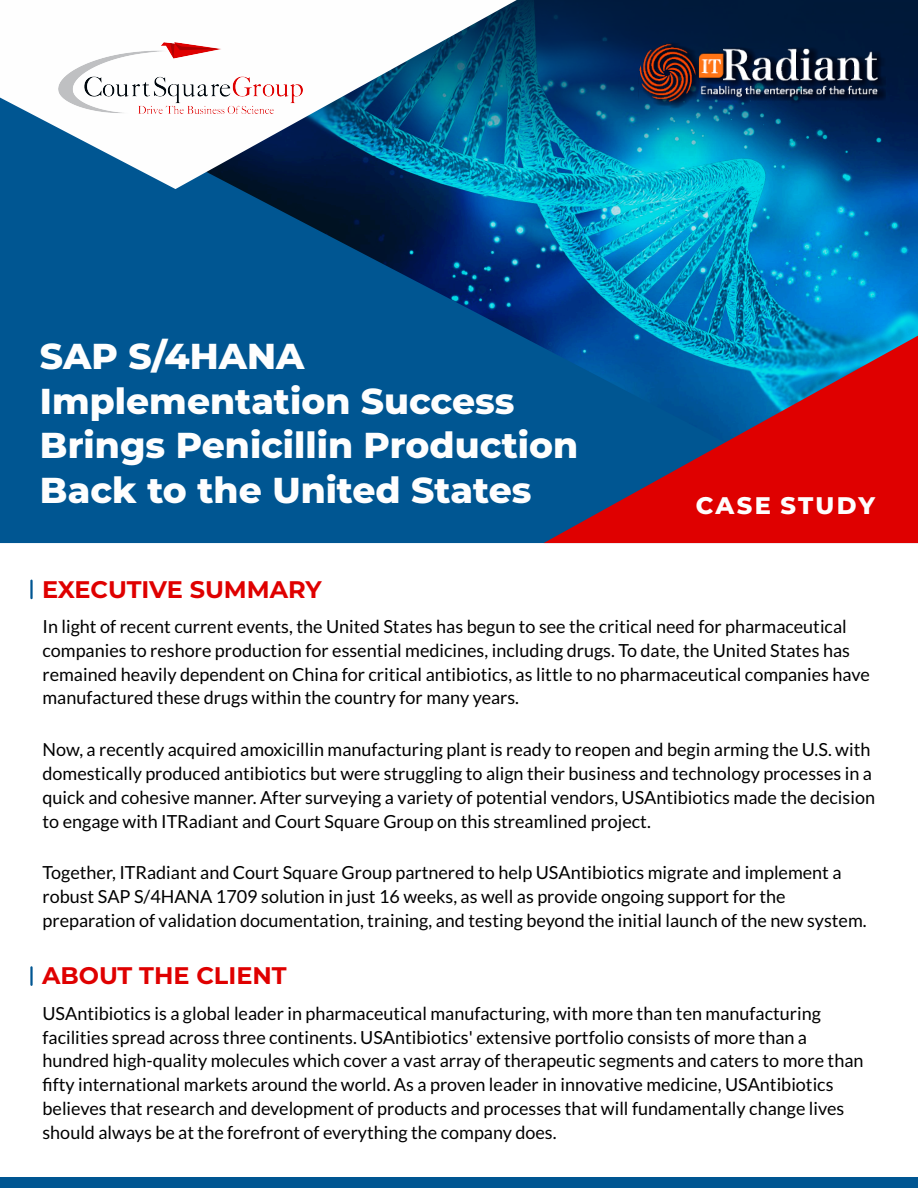
<style>
.page{position:relative;width:918px;height:1188px;background:#fff}
.page>*{position:absolute;margin:0;border:0;box-sizing:border-box;transform-origin:0 0}
.t1{font:800 36px/44.5px "Montserrat";color:#fefefe}
.t2{font:700 24px "Montserrat";color:#df0000}
.t3{font:800 24px "Montserrat";letter-spacing:.09em;color:#fefefe}
.t4{font:18px/23.7px "Lato";color:#000}
</style>
<div class="page">
<div style="left:0;top:1177px;width:918px;height:11px;background:#005692"></div>
<svg style="left:517px;top:0;width:401px;height:64px;background:#001f44"></svg>
<svg style="left:0;top:64px;width:918px;height:479px;background:#005f98"></svg>
<svg style="left:544px;top:336px;width:374px;height:207px;background:#6f3351"></svg>
<hr style="left:30px;top:581px;width:3px;height:17px;background:#005692">
<hr style="left:30px;top:967px;width:3px;height:18px;background:#005692">
<svg style="left:0;top:0;width:517px;height:189px"></svg>
<img style="left:59px;top:43px;width:243px;height:70px">
<div style="left:639px;top:34px;width:247px;height:84px;background:#001a3a;opacity:.98"></div>
<img style="left:639px;top:34px;width:239px;height:77px">
<h1 class="t1" style="left:40px;top:334px;width:540px">SAP S/4HANA<br>Implementation Success<br>Brings Penicillin Production<br>Back to the United States</h1>
<h2 class="t2" style="left:42px;top:575px;width:281px">EXECUTIVE SUMMARY</h2>
<h2 class="t3" style="left:696px;top:491px;width:181px">CASE STUDY</h2>
<p class="t4" style="left:43px;top:616px;width:829px">In light of recent current events, the United States has begun to see the critical need for pharmaceutical companies to reshore production for essential medicines, including drugs. To date, the United States has remained heavily dependent on China for critical antibiotics, as little to no pharmaceutical companies have manufactured these drugs within the country for many years.</p>
<p class="t4" style="left:43px;top:739px;width:834px">Now, a recently acquired amoxicillin manufacturing plant is ready to reopen and begin arming the U.S. with domestically produced antibiotics but were struggling to align their business and technology processes in a quick and cohesive manner. After surveying a variety of potential vendors, USAntibiotics made the decision to engage with ITRadiant and Court Square Group on this streamlined project.</p>
<p class="t4" style="left:43px;top:862px;width:826px">Together, ITRadiant and Court Square Group partnered to help USAntibiotics migrate and implement a robust SAP S/4HANA 1709 solution in just 16 weeks, as well as provide ongoing support for the preparation of validation documentation, training, and testing beyond the initial launch of the new system.</p>
<h2 class="t2" style="left:42px;top:961px;width:246px">ABOUT THE CLIENT</h2>
<p class="t4" style="left:43px;top:1003px;width:822px">USAntibiotics is a global leader in pharmaceutical manufacturing, with more than ten manufacturing facilities spread across three continents. USAntibiotics' extensive portfolio consists of more than a hundred high-quality molecules which cover a vast array of therapeutic segments and caters to more than fifty international markets around the world. As a proven leader in innovative medicine, USAntibiotics believes that research and development of products and processes that will fundamentally change lives should always be at the forefront of everything the company does.</p>
</div>
